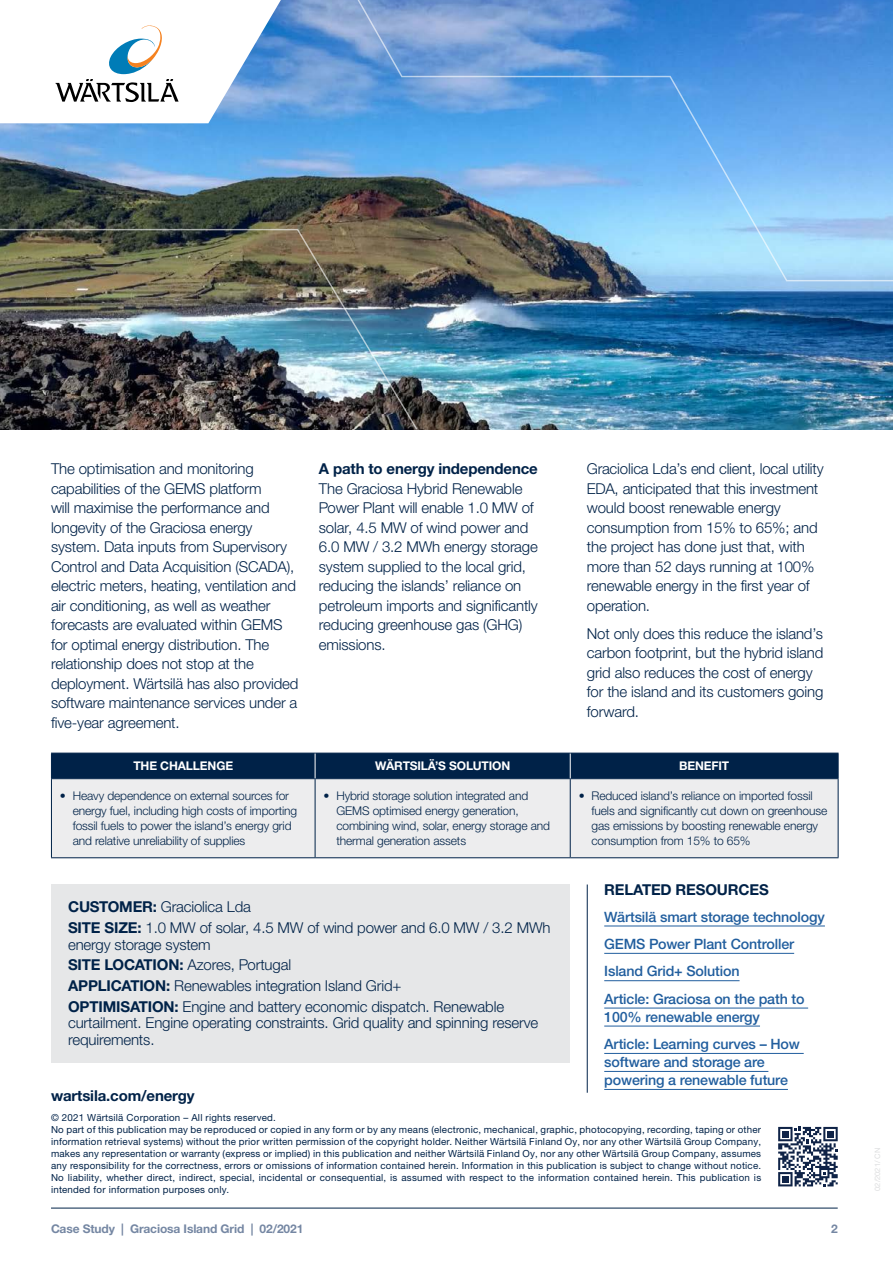
<style>
.page{position:relative;width:893px;height:1263px;background:#fff}
.page>*{position:absolute;margin:0;border:0;box-sizing:border-box;transform-origin:0 0}
.Basic_break{font:300 15px/19.5px "Helvetica Neue LTW1 G";letter-spacing:-.01em;color:#002248}
.Key_data{font:300 15px/16.5px "Helvetica Neue LTW1 G";letter-spacing:-.01em;color:#002248}
.Sub_1{font:700 15px "Helvetica Neue LTW1 G";letter-spacing:-.01em;color:#002248}
.Key_data_1st{font:300 15px "Helvetica Neue LTW1 G";letter-spacing:-.01em;color:#002248}
.Sub_2{font:700 15px "Helvetica Neue LTW1 G";letter-spacing:-.01em;color:#002248}
.Hyperlink{font:500 14.25px/18px "Helvetica Neue LTW1 G";letter-spacing:-.01em;color:#215e9e}
.t1{font:300 12px/15px "Helvetica Neue LTW1 G";letter-spacing:-.01em;color:#002248}
.Table_Sub_W{font:700 12px "Helvetica Neue LTW1 G";letter-spacing:-.01em;color:#fff}
.t2{font:700 12px "Helvetica Neue LTW1 G";letter-spacing:-.01em;color:#7587a3}
.t3{font:9.75px/12px "Helvetica Neue LTW1 G";letter-spacing:.02em;color:#002248}
.t4{font:7.5px "Helvetica Neue LTW1 G";color:#dcddde}
.s1{font-weight:700}
</style>
<div class="page">
<img style="left:0;top:0;width:893px;height:429px">
<hr style="left:587px;top:884px;width:1px;height:209px;background:#002248">
<div style="left:52px;top:779px;width:786px;height:78px;background:#ededee"></div>
<hr style="left:51px;top:779px;width:1px;height:78px;background:#002248">
<hr style="left:315px;top:779px;width:1px;height:78px;background:#002248">
<hr style="left:570px;top:779px;width:1px;height:78px;background:#002248">
<hr style="left:838px;top:779px;width:1px;height:78px;background:#002248">
<hr style="left:51px;top:857px;width:264px;height:1px;background:#002248">
<hr style="left:315px;top:857px;width:255px;height:1px;background:#002248">
<hr style="left:570px;top:857px;width:268px;height:1px;background:#002248">
<svg style="left:51px;top:753px;width:788px;height:26px;background:#022349"></svg>
<hr style="left:604px;top:925px;width:221px;height:1px;background:#215e9e">
<hr style="left:604px;top:953px;width:190px;height:1px;background:#215e9e">
<hr style="left:604px;top:980px;width:136px;height:1px;background:#215e9e">
<hr style="left:604px;top:1008px;width:204px;height:1px;background:#215e9e">
<hr style="left:604px;top:1026px;width:156px;height:1px;background:#215e9e">
<hr style="left:604px;top:1053px;width:200px;height:1px;background:#215e9e">
<hr style="left:604px;top:1071px;width:164px;height:1px;background:#215e9e">
<hr style="left:604px;top:1089px;width:184px;height:1px;background:#215e9e">
<div style="left:51px;top:884px;width:519px;height:179px;background:#e6e7e8"></div>
<img style="left:347px;top:0;width:546px;height:282px">
<img style="left:0;top:228px;width:419px;height:202px">
<svg style="left:778px;top:1127px;width:60px;height:59px"></svg>
<svg style="left:0;top:0;width:291px;height:123px"></svg>
<hr style="left:51px;top:1208px;width:787px;height:1px;background:#002248">
<p class="Basic_break" style="left:51px;top:459px;width:249px">The optimisation and monitoring capabilities of the GEMS platform<br>will maximise the performance and longevity of the Graciosa energy system. Data inputs from Supervisory Control and Data Acquisition (SCADA), electric meters, heating, ventilation and air conditioning, as well as weather forecasts are evaluated within GEMS for optimal energy distribution. The relationship does not stop at the deployment. Wärtsilä has also provided software maintenance services under a five-year agreement.</p>
<p class="Sub_1" style="left:319px;top:460px;width:220px">A path to energy independence</p>
<p class="Basic_break" style="left:319px;top:479px;width:220px">The Graciosa Hybrid Renewable<br>Power Plant will enable 1.0 MW of solar, 4.5 MW of wind power and<br>6.0 MW / 3.2 MWh energy storage system supplied to the local grid, reducing the islands’ reliance on petroleum imports and significantly reducing greenhouse gas (GHG) emissions.</p>
<p class="Basic_break" style="left:587px;top:459px;width:238px">Graciolica Lda’s end client, local utility<br>EDA, anticipated that this investment would boost renewable energy consumption from 15% to 65%; and the project has done just that, with more than 52 days running at 100% renewable energy in the first year of operation.</p>
<p class="Basic_break" style="left:587px;top:624px;width:238px">Not only does this reduce the island’s carbon footprint, but the hybrid island grid also reduces the cost of energy for the island and its customers going forward.</p>
<p class="Table_Sub_W" style="left:133px;top:758px;width:101px">THE CHALLENGE</p>
<p class="Table_Sub_W" style="left:375px;top:758px;width:137px">WÄRTSILÄ’S SOLUTION</p>
<p class="Table_Sub_W" style="left:679px;top:758px;width:52px">BENEFIT</p>
<p class="t1" style="left:73px;top:788px;width:226px;text-indent:-13px">• Heavy dependence on external sources for energy fuel, including high costs of importing fossil fuels to power the island’s energy grid and relative unreliability of supplies</p>
<p class="t1" style="left:336px;top:788px;width:215px;text-indent:-13px">• Hybrid storage solution integrated and GEMS optimised energy generation, combining wind, solar, energy storage and thermal generation assets</p>
<p class="t1" style="left:591px;top:788px;width:237px;text-indent:-13px">• Reduced island’s reliance on imported fossil fuels and significantly cut down on greenhouse gas emissions by boosting renewable energy consumption from 15% to 65%</p>
<p class="Sub_2" style="left:604px;top:881px;width:166px">RELATED RESOURCES</p>
<p class="Hyperlink" style="left:604px;top:908px;width:222px">Wärtsilä smart storage technology</p>
<p class="Hyperlink" style="left:604px;top:935px;width:191px">GEMS Power Plant Controller</p>
<p class="Hyperlink" style="left:604px;top:962px;width:137px">Island Grid+ Solution</p>
<p class="Hyperlink" style="left:604px;top:990px;width:202px">Article: Graciosa on the path to<br>100% renewable energy</p>
<p class="Hyperlink" style="left:604px;top:1035px;width:197px">Article: Learning curves – How software and storage are powering a renewable future</p>
<p class="Key_data_1st" style="left:68px;top:898px;width:184px"><span class="s1">CUSTOMER:</span> Graciolica Lda</p>
<p class="Key_data" style="left:68px;top:919px;width:484px"><span class="s1">SITE SIZE:</span> 1.0 MW of solar, 4.5 MW of wind power and 6.0 MW / 3.2 MWh energy storage system</p>
<p class="Key_data" style="left:68px;top:956px;width:225px"><span class="s1">SITE LOCATION:</span> Azores, Portugal</p>
<p class="Key_data" style="left:68px;top:977px;width:335px"><span class="s1">APPLICATION:</span> Renewables integration Island Grid+</p>
<p class="Key_data" style="left:68px;top:998px;width:472px"><span class="s1">OPTIMISATION:</span> Engine and battery economic dispatch. Renewable curtailment. Engine operating constraints. Grid quality and spinning reserve requirements.</p>
<p class="Sub_1" style="left:51px;top:1087px;width:145px">wartsila.com/energy</p>
<p class="t3" style="left:51px;top:1111px;width:712px">© 2021 Wärtsilä Corporation – All rights reserved.<br>No part of this publication may be reproduced or copied in any form or by any means (electronic, mechanical, graphic, photocopying, recording, taping or other information retrieval systems) without the prior written permission of the copyright holder. Neither Wärtsilä Finland Oy, nor any other Wärtsilä Group Company, makes any representation or warranty (express or implied) in this publication and neither Wärtsilä Finland Oy, nor any other Wärtsilä Group Company, assumes any responsibility for the correctness, errors or omissions of information contained herein. Information in this publication is subject to change without notice.<br>No liability, whether direct, indirect, special, incidental or consequential, is assumed with respect to the information contained herein. This publication is intended for information purposes only.</p>
<p class="t2" style="left:51px;top:1222px;width:254px">Case Study | Graciosa Island Grid | 02/2021</p>
<p class="t2" style="left:831px;top:1222px;width:8px">2</p>
<p class="t4" style="left:873px;top:1191px;width:44px;rotate:-90deg">02/2021/ CN</p>
</div>
